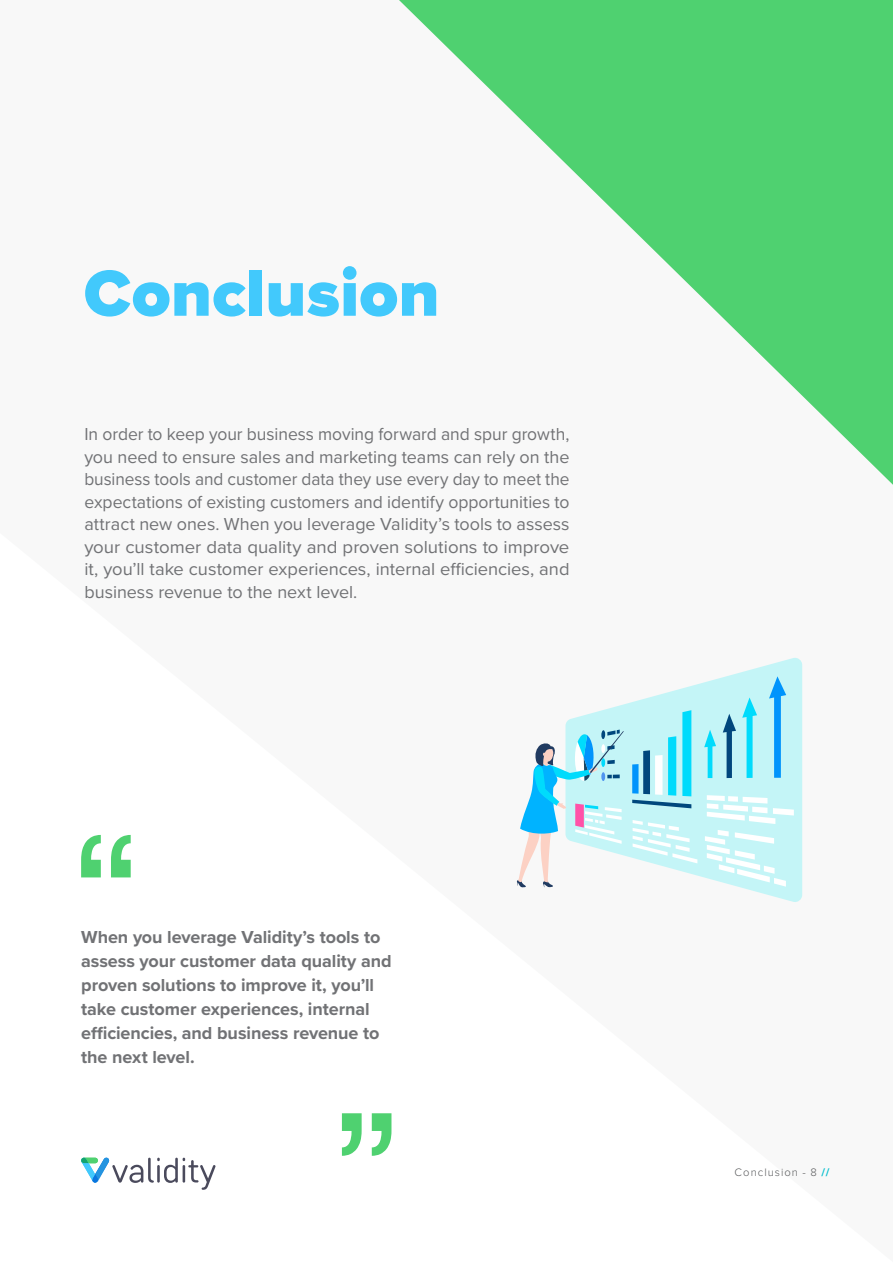
<style>
.page{position:relative;width:893px;height:1263px;background:#fff}
.page>*{position:absolute;margin:0;border:0;box-sizing:border-box;transform-origin:0 0}
.t1{font:900 67.5px "Proxima Nova";letter-spacing:.005em;color:#42c9fc}
.t2{font:18px/22.5px "Proxima Nova";color:#717275;text-align:justify}
.t3{font:700 18px/24px "Proxima Nova";letter-spacing:-.005em;color:#717275}
.t4{font:300 11.25px "Proxima Nova";letter-spacing:.09em;color:#58595b}
.s1{font-weight:700;color:#00bdcd}
</style>
<div class="page">
<svg style="left:81px;top:835px;width:50px;height:42px"></svg>
<svg style="left:342px;top:1113px;width:49px;height:43px"></svg>
<svg style="left:399px;top:0;width:494px;height:485px"></svg>
<svg style="left:565px;top:657px;width:237px;height:245px;fill:#c4f5f7"></svg>
<svg style="left:632px;top:710px;width:59px;height:98px;background:#86dded"></svg>
<svg style="left:633px;top:820px;width:64px;height:43px"></svg>
<svg style="left:704px;top:730px;width:12px;height:48px"></svg>
<svg style="left:723px;top:714px;width:13px;height:64px"></svg>
<svg style="left:742px;top:697px;width:15px;height:81px"></svg>
<svg style="left:769px;top:676px;width:17px;height:102px;background:#71ccf9"></svg>
<svg style="left:707px;top:795px;width:87px;height:29px"></svg>
<svg style="left:705px;top:830px;width:81px;height:57px"></svg>
<svg style="left:517px;top:730px;width:107px;height:158px"></svg>
<svg style="left:81px;top:1158px;width:134px;height:32px"></svg>
<h1 class="t1" style="left:84px;top:243px;width:357px">Conclusion</h1>
<p class="t2" style="left:84px;top:422px;width:487px">In order to keep your business moving forward and spur growth, you need to ensure sales and marketing teams can rely on the business tools and customer data they use every day to meet the expectations of existing customers and identify opportunities to attract new ones. When you leverage Validity’s tools to assess your customer data quality and proven solutions to improve it, you’ll take customer experiences, internal efficiencies, and business revenue to the next level.</p>
<p class="t3" style="left:81px;top:924px;width:312px">When you leverage Validity’s tools to assess your customer data quality and proven solutions to improve it, you’ll take customer experiences, internal efficiencies, and business revenue to the next level.</p>
<p class="t4" style="left:734px;top:1164px;width:96px">Conclusion - 8 <span class="s1">//</span></p>
</div>
